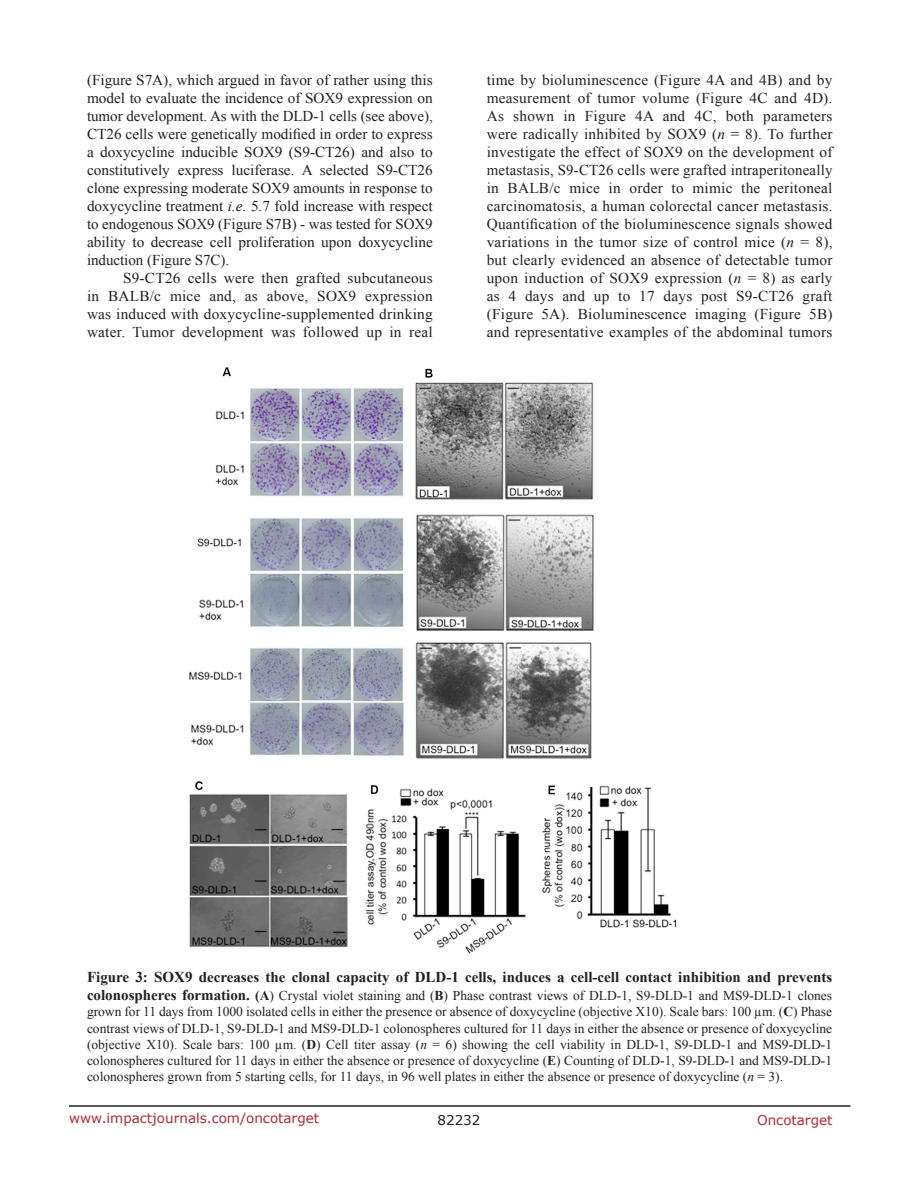
<style>
.page{position:relative;width:918px;height:1188px;background:#fff}
.page>*{position:absolute;margin:0;border:0;box-sizing:border-box;transform-origin:0 0}
.BodyText{font:15px/18px "Times New Roman";letter-spacing:.015em;color:#231f20;text-align:justify}
.FigureText{font:700 15px "Times New Roman";color:#231f20}
.FigureText-2{font:13.5px/16.2px "Times New Roman";color:#231f20;text-align:justify}
.t1{font:13.5px "Verdana";color:#ac2b31}
.t2{font:13.5px "Verdana";color:#231f20}
.s1{font-style:italic}
.s2{font-weight:700;font-size:15px}
.s3{font-weight:700}
</style>
<div class="page">
<hr style="left:69px;top:1105px;width:781px;height:2px;background:#231f20">
<img style="left:190px;top:367px;width:486px;height:587px">
<p class="BodyText" style="left:87px;top:71px;width:347px">(Figure S7A), which argued in favor of rather using this model to evaluate the incidence of SOX9 expression on tumor development. As with the DLD-1 cells (see above), CT26 cells were genetically modified in order to express a doxycycline inducible SOX9 (S9-CT26) and also to constitutively express luciferase. A selected S9-CT26 clone expressing moderate SOX9 amounts in response to doxycycline treatment <span class="s1">i.e.</span> 5.7 fold increase with respect to endogenous SOX9 (Figure S7B) - was tested for SOX9 ability to decrease cell proliferation upon doxycycline induction (Figure S7C).</p>
<p class="BodyText" style="left:87px;top:269px;width:347px;text-indent:36px">S9-CT26 cells were then grafted subcutaneous in BALB/c mice and, as above, SOX9 expression was induced with doxycycline-supplemented drinking water. Tumor development was followed up in real</p>
<p class="BodyText" style="left:487px;top:71px;width:347px">time by bioluminescence (Figure 4A and 4B) and by measurement of tumor volume (Figure 4C and 4D).<br>As shown in Figure 4A and 4C, both parameters were radically inhibited by SOX9 (<span class="s1">n</span> = 8). To further investigate the effect of SOX9 on the development of metastasis, S9-CT26 cells were grafted intraperitoneally in BALB/c mice in order to mimic the peritoneal carcinomatosis, a human colorectal cancer metastasis.<br>Quantification of the bioluminescence signals showed variations in the tumor size of control mice (<span class="s1">n</span> = 8), but clearly evidenced an absence of detectable tumor upon induction of SOX9 expression (<span class="s1">n</span> = 8) as early as 4 days and up to 17 days post S9-CT26 graft (Figure 5A). Bioluminescence imaging (Figure 5B) and representative examples of the abdominal tumors</p>
<p class="FigureText" style="left:87px;top:967px;width:747px">Figure 3: SOX9 decreases the clonal capacity of DLD-1 cells, induces a cell-cell contact inhibition and prevents</p>
<p class="FigureText-2" style="left:87px;top:987px;width:747px"><span class="s2">colonospheres formation.</span> <span class="s3">(A</span>) Crystal violet staining and (<span class="s3">B</span>) Phase contrast views of DLD-1, S9-DLD-1 and MS9-DLD-1 clones grown for 11 days from 1000 isolated cells in either the presence or absence of doxycycline (objective X10). Scale bars: 100 µm. (<span class="s3">C</span>) Phase contrast views of DLD-1, S9-DLD-1 and MS9-DLD-1 colonospheres cultured for 11 days in either the absence or presence of doxycycline (objective X10). Scale bars: 100 µm. (<span class="s3">D</span>) Cell titer assay (<span class="s1">n</span> = 6) showing the cell viability in DLD-1, S9-DLD-1 and MS9-DLD-1 colonospheres cultured for 11 days in either the absence or presence of doxycycline (<span class="s3">E</span>) Counting of DLD-1, S9-DLD-1 and MS9-DLD-1 colonospheres grown from 5 starting cells, for 11 days, in 96 well plates in either the absence or presence of doxycycline (<span class="s1">n</span> = 3).</p>
<p class="t1" style="left:69px;top:1109px;width:252px">www.impactjournals.com/oncotarget</p>
<p class="t2" style="left:438px;top:1111px;width:44px">82232</p>
<p class="t1" style="left:757px;top:1111px;width:77px">Oncotarget</p>
</div>
